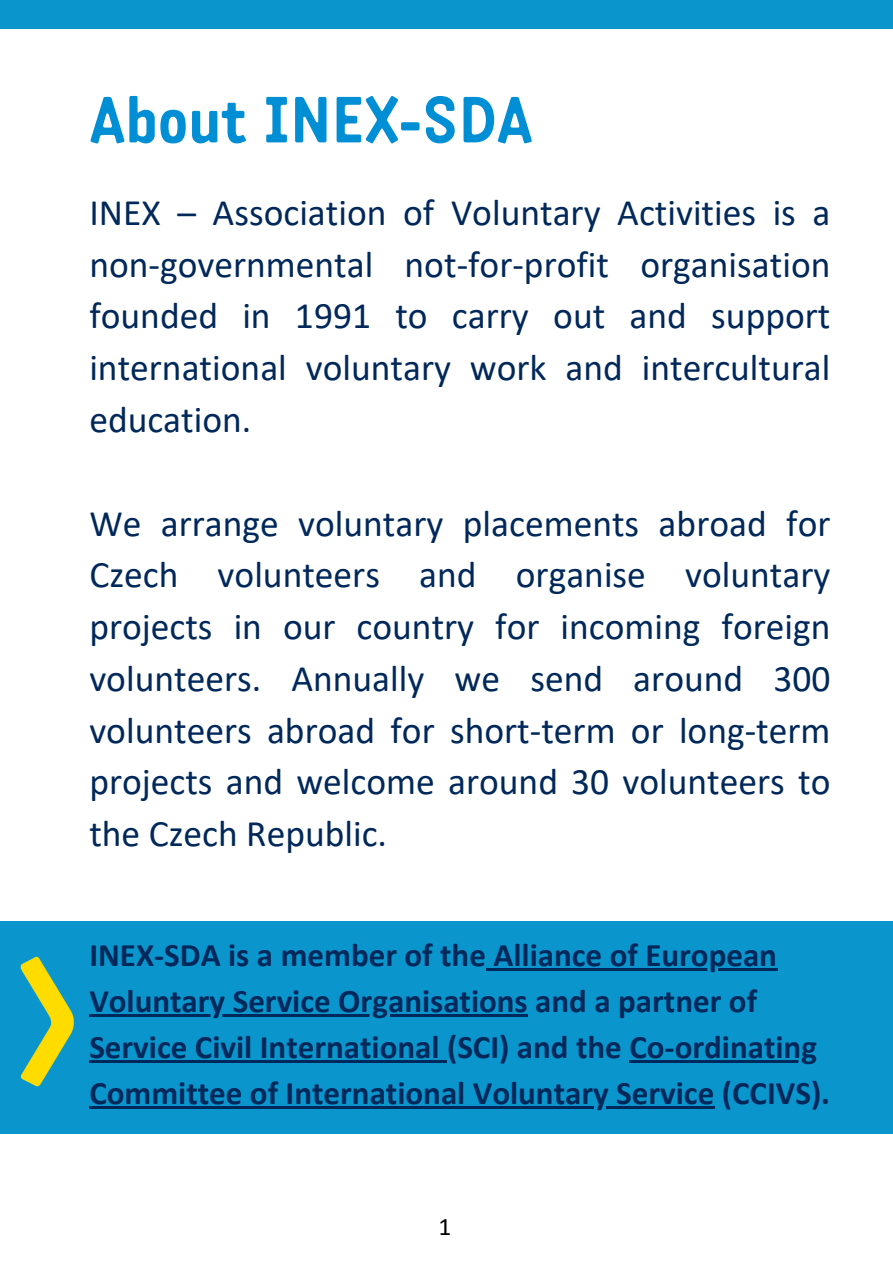
<style>
.page{position:relative;width:893px;height:1264px;background:#fff}
.page>*{position:absolute;margin:0;border:0;box-sizing:border-box;transform-origin:0 0}
.t1{font:700 63px "Katarine";color:#008ed4}
.t2{font:37.5px/51.8px "Calibri";color:#00285a;text-align:justify}
.t3{font:700 33px/46.2px "Calibri";color:#00285a}
.t4{font:25.35px "Calibri";color:#000}
</style>
<div class="page">
<div style="left:0;top:0;width:892px;height:29px;background:#0a96cd"></div>
<div style="left:0;top:921px;width:892px;height:212px;background:#0a96cd"></div>
<img style="left:20px;top:956px;width:77px;height:131px">
<hr style="left:486px;top:967px;width:291px;height:3px;background:#00285a">
<hr style="left:89px;top:1014px;width:438px;height:2px;background:#00285a">
<hr style="left:89px;top:1060px;width:358px;height:2px;background:#00285a">
<hr style="left:629px;top:1060px;width:187px;height:2px;background:#00285a">
<hr style="left:89px;top:1106px;width:625px;height:2px;background:#00285a">
<h1 class="t1" style="left:89px;top:94px;width:445px">About INEX-SDA</h1>
<h2 class="t2" style="left:89px;top:190px;width:742px">INEX – Association of Voluntary Activities is a non-governmental not-for-profit organisation founded in 1991 to carry out and support international voluntary work and intercultural education.</h2>
<h2 class="t2" style="left:89px;top:500px;width:742px">We arrange voluntary placements abroad for Czech volunteers and organise voluntary projects in our country for incoming foreign volunteers. Annually we send around 300 volunteers abroad for short-term or long-term projects and welcome around 30 volunteers to the Czech Republic.</h2>
<p class="t3" style="left:89px;top:934px;width:742px">INEX-SDA is a member of the Alliance of European Voluntary Service Organisations and a partner of Service Civil International (SCI) and the Co-ordinating Committee of International Voluntary Service (CCIVS).</p>
<p class="t4" style="left:438px;top:1216px;width:14px">1</p>
</div>
